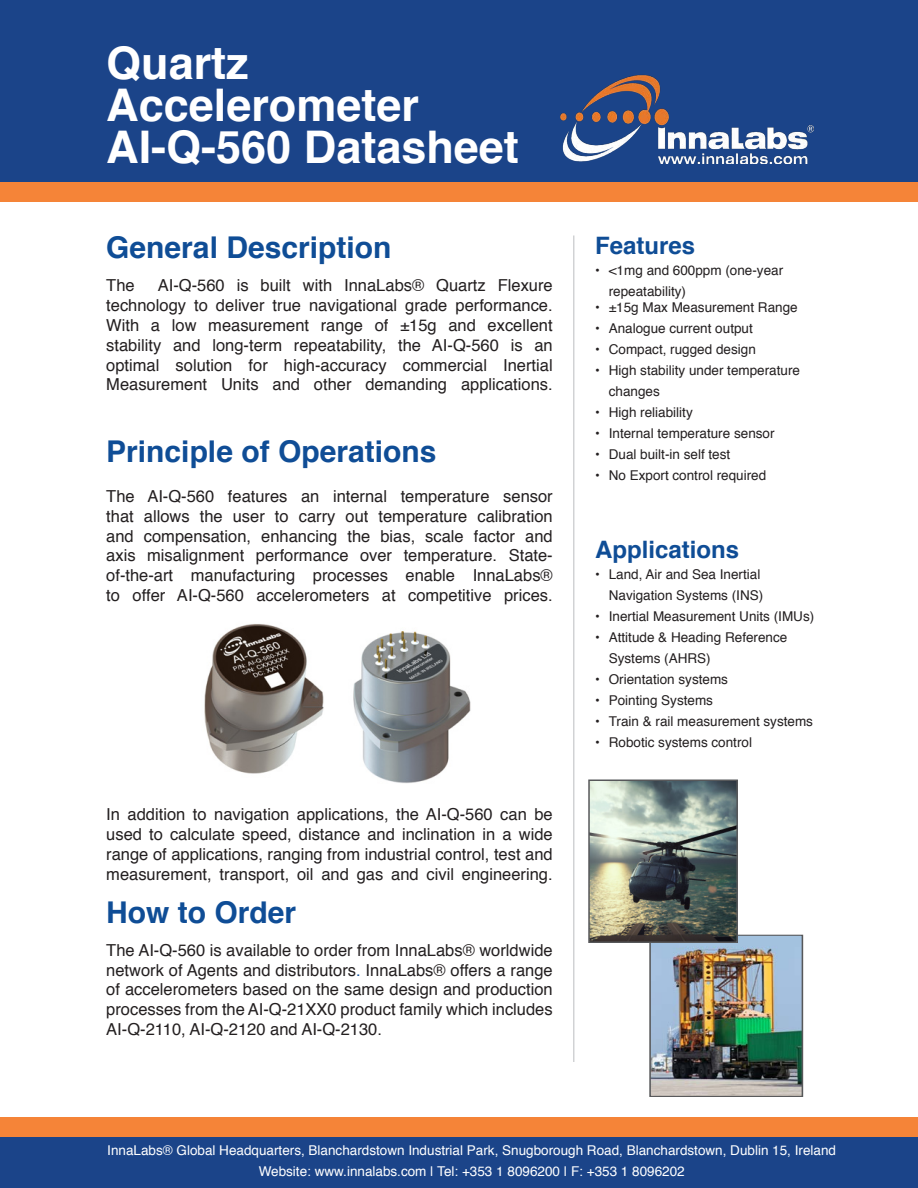
<style>
.page{position:relative;width:918px;height:1188px;background:#fff}
.page>*{position:absolute;margin:0;border:0;box-sizing:border-box;transform-origin:0 0}
.Page_Title{font:700 45px/42px "Helvetica";color:#fff}
.Heading1{font:700 30px "Helvetica";color:#0f4d96}
.Body_Text_-_Left{font:700 30px "Helvetica";color:#0f4d96}
.Heading2{font:700 24px "Helvetica";color:#0f4d96}
.Body_Text_-_Left-2{font:16.5px/19.8px "Helvetica";color:#231f20;text-align:justify}
.t1{font:13.5px/21px "Helvetica";color:#231f20}
.Page_Title-2{font:13.5px "Helvetica";color:#fff}
.s1{color:#0f4d96}
</style>
<div class="page">
<div style="left:0;top:0;width:918px;height:190px;background:#1b4489"></div>
<div style="left:0;top:183px;width:918px;height:19px;background:#f58438"></div>
<img style="left:560px;top:75px;width:254px;height:88px">
<div style="left:0;top:1137px;width:918px;height:51px;background:#1b4489"></div>
<div style="left:0;top:1118px;width:918px;height:19px;background:#f58438"></div>
<img style="left:651px;top:937px;width:150px;height:158px">
<div style="left:649px;top:935px;width:154px;height:162px;border:1px solid #57585a"></div>
<img style="left:591px;top:783px;width:144px;height:157px">
<div style="left:588px;top:780px;width:150px;height:163px;border:2px solid #57585a"></div>
<img style="left:204px;top:624px;width:120px;height:150px">
<img style="left:353px;top:631px;width:118px;height:152px">
<hr style="left:574px;top:236px;width:1px;height:826px;background:#bcbdc0">
<p class="Page_Title" style="left:106px;top:43px;width:314px">Quartz<br>Accelerometer</p>
<p class="Page_Title" style="left:106px;top:127px;width:414px">AI-Q-560 Datasheet</p>
<p class="Heading1" style="left:106px;top:223px;width:287px">General Description</p>
<p class="Body_Text_-_Left-2" style="left:106px;top:276px;width:30px">The</p>
<p class="Body_Text_-_Left-2" style="left:106px;top:276px;width:448px;text-indent:51px">AI-Q-560 is built with InnaLabs® Quartz Flexure technology to deliver true navigational grade performance.<br>With a low measurement range of ±15g and excellent stability and long-term repeatability, the AI-Q-560 is an optimal solution for high-accuracy commercial Inertial Measurement Units and other demanding applications.</p>
<p class="Body_Text_-_Left" style="left:106px;top:428px;width:332px">Principle of Operations</p>
<p class="Body_Text_-_Left-2" style="left:106px;top:487px;width:448px">The AI-Q-560 features an internal temperature sensor that allows the user to carry out temperature calibration and compensation, enhancing the bias, scale factor and axis misalignment performance over temperature. State&shy;of-the-art manufacturing processes enable InnaLabs® to offer AI-Q-560 accelerometers at competitive prices.</p>
<p class="Body_Text_-_Left-2" style="left:106px;top:805px;width:448px">In addition to navigation applications, the AI-Q-560 can be used to calculate speed, distance and inclination in a wide range of applications, ranging from industrial control, test and measurement, transport, oil and gas and civil engineering.</p>
<p class="Heading1" style="left:106px;top:888px;width:192px">How to Order</p>
<p class="Body_Text_-_Left-2" style="left:106px;top:941px;width:448px">The AI-Q-560 is available to order from InnaLabs® worldwide network of Agents and distributors<span class="s1">.</span> InnaLabs® offers a range of accelerometers based on the same design and production processes from the AI-Q-21XX0 product family which includes AI-Q-2110, AI-Q-2120 and AI-Q-2130.</p>
<p class="Heading2" style="left:595px;top:226px;width:102px">Features</p>
<p class="t1" style="left:609px;top:260px;width:176px;text-indent:-14px">• &lt;1mg and 600ppm (one-year repeatability)</p>
<p class="t1" style="left:595px;top:297px;width:204px">• ±15g Max Measurement Range</p>
<p class="t1" style="left:595px;top:318px;width:159px">• Analogue current output</p>
<p class="t1" style="left:595px;top:339px;width:162px">• Compact, rugged design</p>
<p class="t1" style="left:609px;top:360px;width:193px;text-indent:-14px">• High stability under temperature changes</p>
<p class="t1" style="left:595px;top:402px;width:99px">• High reliability</p>
<p class="t1" style="left:595px;top:423px;width:181px">• Internal temperature sensor</p>
<p class="t1" style="left:595px;top:444px;width:137px">• Dual built-in self test</p>
<p class="t1" style="left:595px;top:465px;width:173px">• No Export control required</p>
<p class="Heading2" style="left:595px;top:530px;width:146px">Applications</p>
<p class="t1" style="left:595px;top:564px;width:170px;text-align:right">• Land, Air and Sea Inertial<br>Navigation Systems (INS)</p>
<p class="t1" style="left:595px;top:606px;width:221px">• Inertial Measurement Units (IMUs)</p>
<p class="t1" style="left:609px;top:627px;width:180px;text-indent:-14px">• Attitude &amp; Heading Reference<br>Systems (AHRS)</p>
<p class="t1" style="left:595px;top:669px;width:134px">• Orientation systems</p>
<p class="t1" style="left:595px;top:690px;width:119px">• Pointing Systems</p>
<p class="t1" style="left:595px;top:711px;width:219px">• Train &amp; rail measurement systems</p>
<p class="t1" style="left:595px;top:732px;width:158px">• Robotic systems control</p>
<p class="Page_Title-2" style="left:107px;top:1140px;width:730px">InnaLabs® Global Headquarters, Blanchardstown Industrial Park, Snugborough Road, Blanchardstown, Dublin 15, Ireland</p>
<p class="Page_Title-2" style="left:259px;top:1161px;width:428px">Website: www.innalabs.com | Tel: +353 1 8096200 | F: +353 1 8096202</p>
</div>
